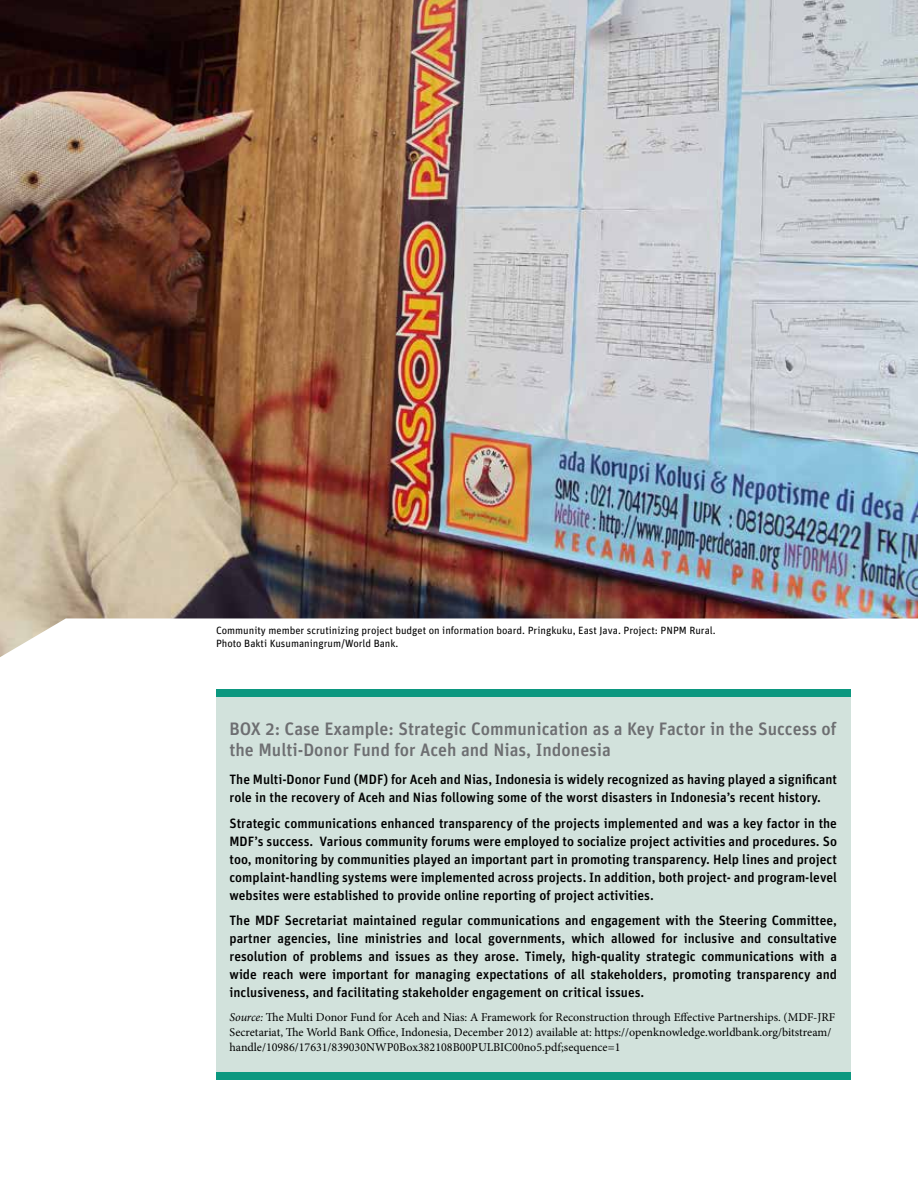
<style>
.page{position:relative;width:918px;height:1188px;background:#fff}
.page>*{position:absolute;margin:0;border:0;box-sizing:border-box;transform-origin:0 0}
.t1{font:500 18px/21px "Unit";color:#6d6e71}
.t2{font:500 13.5px/18px "Unit";color:#000;text-align:justify}
.t3{font:12px/15px "Minion Pro";color:#000}
.t4{font:10.5px/13.5px "Unit";color:#000}
.s1{font-style:italic}
</style>
<div class="page">
<div style="left:216px;top:697px;width:634px;height:379px;background:#d2e2dc"></div>
<div style="left:216px;top:689px;width:634px;height:8px;background:#0c9880"></div>
<div style="left:216px;top:1072px;width:634px;height:8px;background:#0c9880"></div>
<img style="left:0;top:0;width:918px;height:657px">
<p class="t4" style="left:216px;top:623px;width:501px">Community member scrutinizing project budget on information board. Pringkuku, East Java. Project: PNPM Rural.<br>Photo Bakti Kusumaningrum/World Bank.</p>
<h1 class="t1" style="left:230px;top:717px;width:609px">BOX 2: Case Example: Strategic Communication as a Key Factor in the Success of the Multi-Donor Fund for Aceh and Nias, Indonesia</h1>
<p class="t2" style="left:230px;top:770px;width:609px">The Multi-Donor Fund (MDF) for Aceh and Nias, Indonesia is widely recognized as having played a significant role in the recovery of Aceh and Nias following some of the worst disasters in Indonesia’s recent history.</p>
<p class="t2" style="left:230px;top:814px;width:609px">Strategic communications enhanced transparency of the projects implemented and was a key factor in the MDF’s success. Various community forums were employed to socialize project activities and procedures. So too, monitoring by communities played an important part in promoting transparency. Help lines and project complaint-handling systems were implemented across projects. In addition, both project- and program-level websites were established to provide online reporting of project activities.</p>
<p class="t2" style="left:230px;top:911px;width:609px">The MDF Secretariat maintained regular communications and engagement with the Steering Committee, partner agencies, line ministries and local governments, which allowed for inclusive and consultative resolution of problems and issues as they arose. Timely, high-quality strategic communications with a wide reach were important for managing expectations of all stakeholders, promoting transparency and inclusiveness, and facilitating stakeholder engagement on critical issues.</p>
<p class="t3" style="left:230px;top:1010px;width:607px"><span class="s1">Source:</span> The Multi Donor Fund for Aceh and Nias: A Framework for Reconstruction through Effective Partnerships. (MDF-JRF<br>Secretariat, The World Bank Office, Indonesia, December 2012) available at: https://openknowledge.worldbank.org/bitstream/ handle/10986/17631/839030NWP0Box382108B00PULBIC00no5.pdf;sequence=1</p>
</div>
